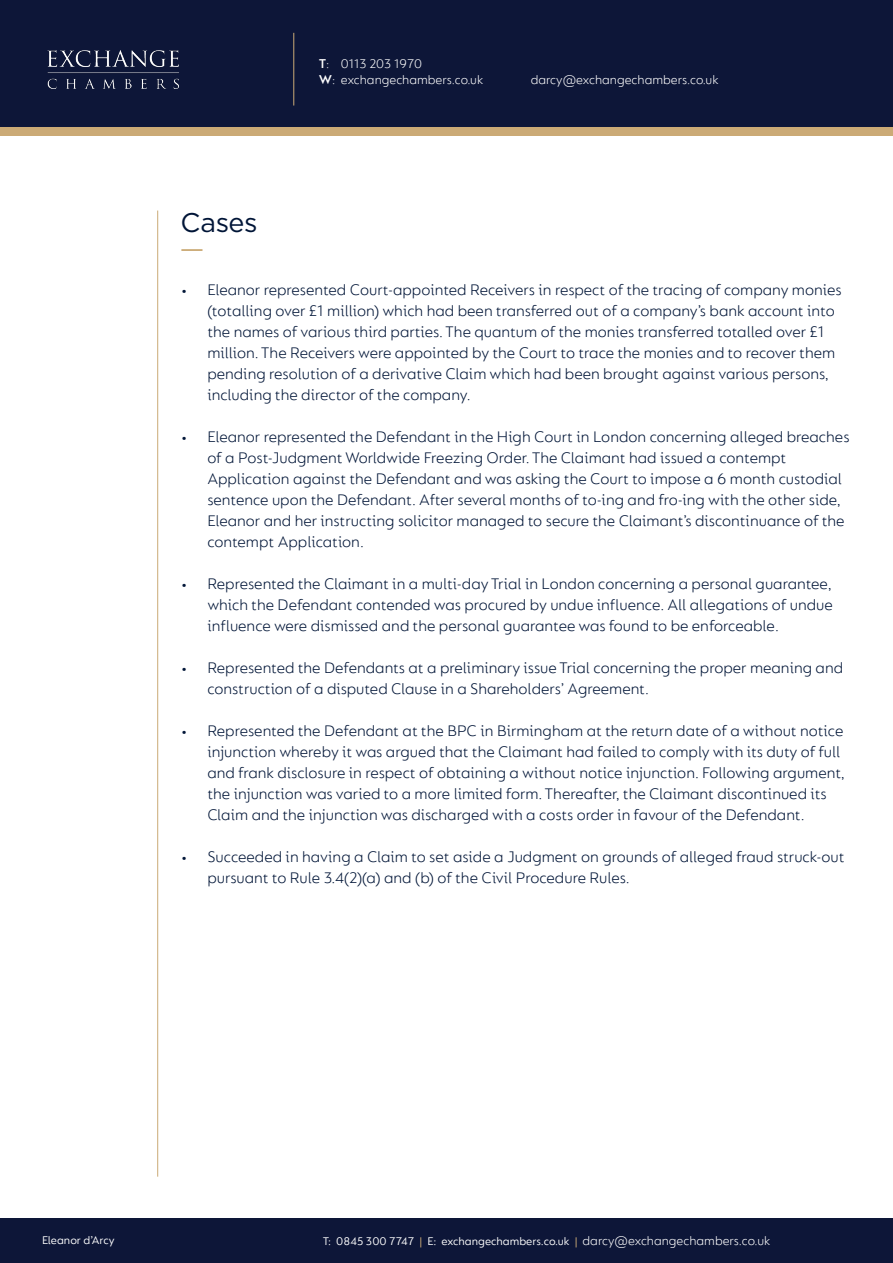
<style>
.page{position:relative;width:893px;height:1263px;background:#fff}
.page>*{position:absolute;margin:0;border:0;box-sizing:border-box;transform-origin:0 0}
.t1{font:27px "Gotham";letter-spacing:-.015em;color:#001537}
.t2{font:300 16.5px/21px "FS Lucas";color:#001537}
.t3{font:300 13.5px/16.2px "FS Lucas";color:#fff}
.t4{font:12px "FS Lucas";color:#fff}
.s1{font-weight:600}
.s2{color:#cbaa76}
</style>
<div class="page">
<div style="left:0;top:64px;width:893px;height:72px;background:#cbaa76"></div>
<div style="left:0;top:0;width:893px;height:127px;background:#0d1638"></div>
<div style="left:0;top:1219px;width:893px;height:44px;background:#0d1638"></div>
<img style="left:47px;top:50px;width:132px;height:39px">
<hr style="left:293px;top:33px;width:1px;height:73px;background:#cbaa76">
<hr style="left:157px;top:211px;width:1px;height:966px;background:#cbaa76">
<hr style="left:181px;top:249px;width:21px;height:2px;background:#cbaa76">
<p class="t1" style="left:180px;top:205px;width:79px">Cases</p>
<p class="t3" style="left:319px;top:55px;width:166px"><span class="s1">T</span>: 0113 203 1970<br><span class="s1">W</span>: exchangechambers.co.uk</p>
<p class="t3" style="left:531px;top:71px;width:189px">darcy@exchangechambers.co.uk</p>
<p class="t2" style="left:207px;top:278px;width:636px;text-indent:-27px">• Eleanor represented Court-appointed Receivers in respect of the tracing of company monies (totalling over £1 million) which had been transferred out of a company’s bank account into the names of various third parties. The quantum of the monies transferred totalled over £1 million. The Receivers were appointed by the Court to trace the monies and to recover them pending resolution of a derivative Claim which had been brought against various persons, including the director of the company.</p>
<p class="t2" style="left:207px;top:425px;width:644px;text-indent:-27px">• Eleanor represented the Defendant in the High Court in London concerning alleged breaches of a Post-Judgment Worldwide Freezing Order. The Claimant had issued a contempt Application against the Defendant and was asking the Court to impose a 6 month custodial sentence upon the Defendant. After several months of to-ing and fro-ing with the other side, Eleanor and her instructing solicitor managed to secure the Claimant’s discontinuance of the contempt Application.</p>
<p class="t2" style="left:207px;top:572px;width:627px;text-align:justify;text-indent:-27px">• Represented the Claimant in a multi-day Trial in London concerning a personal guarantee, which the Defendant contended was procured by undue influence. All allegations of undue influence were dismissed and the personal guarantee was found to be enforceable.</p>
<p class="t2" style="left:207px;top:656px;width:637px;text-indent:-27px">• Represented the Defendants at a preliminary issue Trial concerning the proper meaning and construction of a disputed Clause in a Shareholders’ Agreement.</p>
<p class="t2" style="left:207px;top:719px;width:639px;text-indent:-27px">• Represented the Defendant at the BPC in Birmingham at the return date of a without notice injunction whereby it was argued that the Claimant had failed to comply with its duty of full and frank disclosure in respect of obtaining a without notice injunction. Following argument, the injunction was varied to a more limited form. Thereafter, the Claimant discontinued its Claim and the injunction was discharged with a costs order in favour of the Defendant.</p>
<p class="t2" style="left:207px;top:845px;width:639px;text-indent:-27px">• Succeeded in having a Claim to set aside a Judgment on grounds of alleged fraud struck-out pursuant to Rule 3.4(2)(a) and (b) of the Civil Procedure Rules.</p>
<p class="t3" style="left:583px;top:1233px;width:189px">darcy@exchangechambers.co.uk</p>
<p class="t4" style="left:42px;top:1233px;width:74px">Eleanor d’Arcy</p>
<p class="t4" style="left:323px;top:1235px;width:256px">T: 0845 300 7747 <span class="s2">|</span> E: exchangechambers.co.uk <span class="s2">|</span></p>
</div>
